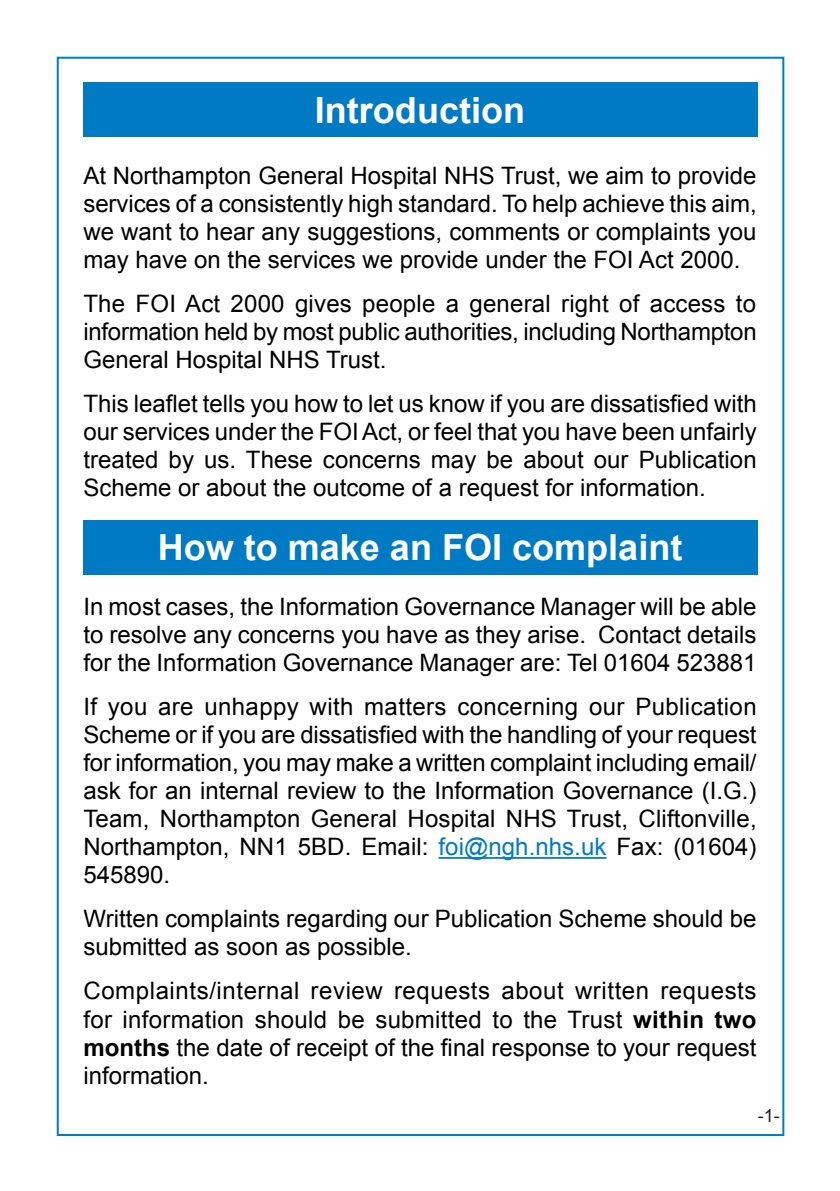
<style>
.page{position:relative;width:840px;height:1191px;background:#fff}
.page>*{position:absolute;margin:0;border:0;box-sizing:border-box;transform-origin:0 0}
.t1{font:700 36px "Arial";color:#fff}
.Body_Text_2{font:24px/28px "Arial";color:#000;text-align:justify}
.t2{font:18px "Arial";color:#231f20}
.s1{color:#007ac2}
.s2{font-weight:700}
</style>
<div class="page">
<div style="left:83px;top:82px;width:673px;height:55px;background:#007ac2"></div>
<div style="left:83px;top:520px;width:673px;height:54px;background:#007ac2"></div>
<hr style="left:438px;top:857px;width:168px;height:1px;background:#007ac2">
<p class="t1" style="left:315px;top:86px;width:211px">Introduction</p>
<p class="Body_Text_2" style="left:83px;top:161px;width:674px">At Northampton General Hospital NHS Trust, we aim to provide services of a consistently high standard. To help achieve this aim, we want to hear any suggestions, comments or complaints you may have on the services we provide under the FOI Act 2000.</p>
<p class="Body_Text_2" style="left:83px;top:289px;width:674px">The FOI Act 2000 gives people a general right of access to information held by most public authorities, including Northampton General Hospital NHS Trust.</p>
<p class="Body_Text_2" style="left:83px;top:389px;width:674px">This leaflet tells you how to let us know if you are dissatisfied with our services under the FOI Act, or feel that you have been unfairly treated by us. These concerns may be about our Publication Scheme or about the outcome of a request for information.</p>
<p class="t1" style="left:157px;top:524px;width:526px">How to make an FOI complaint</p>
<p class="Body_Text_2" style="left:83px;top:593px;width:674px">In most cases, the Information Governance Manager will be able to resolve any concerns you have as they arise. Contact details for the Information Governance Manager are: Tel 01604 523881</p>
<p class="Body_Text_2" style="left:83px;top:693px;width:674px">If you are unhappy with matters concerning our Publication Scheme or if you are dissatisfied with the handling of your request for information, you may make a written complaint including email/ ask for an internal review to the Information Governance (I.G.)<br>Team, Northampton General Hospital NHS Trust, Cliftonville, Northampton, NN1 5BD. Email: <span class="s1">foi@ngh.nhs.uk</span> Fax: (01604)<br>545890.</p>
<p class="Body_Text_2" style="left:83px;top:905px;width:674px">Written complaints regarding our Publication Scheme should be submitted as soon as possible.</p>
<p class="Body_Text_2" style="left:83px;top:977px;width:674px">Complaints/internal review requests about written requests for information should be submitted to the Trust <span class="s2">within two months</span> the date of receipt of the final response to your request information.</p>
<p class="t2" style="left:757px;top:1104px;width:23px">-1-</p>
</div>
